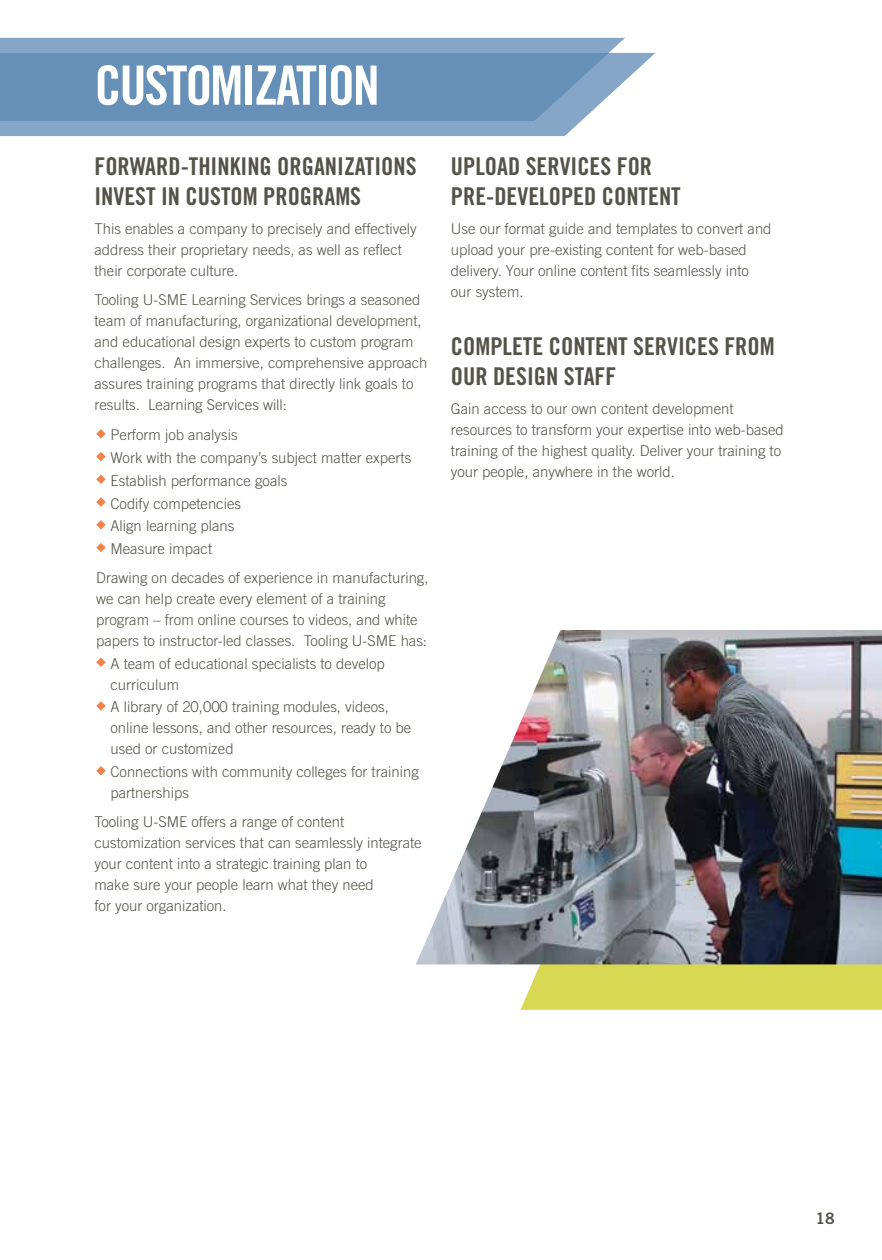
<style>
.page{position:relative;width:882px;height:1260px;background:#fff}
.page>*{position:absolute;margin:0;border:0;box-sizing:border-box;transform-origin:0 0}
.t1{font:54.25px "Trade Gothic LT Std Bd Cn 20";letter-spacing:-.04em;color:#fff}
.t2{font:24.5px/29.8px "Trade Gothic LT Std Bd Cn 20";color:#54534a}
.t3{font:15.75px "Trade Gothic LT Std Bd 2";color:#54534a}
.t4{font:300 14.88px/21px "Trade Gothic LT Std";color:#54534a}
</style>
<div class="page">
<svg style="left:520px;top:964px;width:362px;height:46px;background:#d8d857"></svg>
<img style="left:416px;top:630px;width:466px;height:334px">
<svg style="left:96px;top:429px;width:10px;height:10px"></svg>
<svg style="left:96px;top:452px;width:10px;height:9px"></svg>
<svg style="left:96px;top:475px;width:10px;height:9px"></svg>
<svg style="left:96px;top:497px;width:10px;height:10px"></svg>
<svg style="left:96px;top:520px;width:10px;height:10px"></svg>
<svg style="left:96px;top:543px;width:10px;height:9px"></svg>
<svg style="left:96px;top:657px;width:10px;height:10px"></svg>
<svg style="left:96px;top:701px;width:10px;height:10px"></svg>
<svg style="left:96px;top:766px;width:10px;height:9px"></svg>
<svg style="left:0;top:53px;width:655px;height:83px;fill:#85a6c6"></svg>
<svg style="left:0;top:38px;width:625px;height:83px;background:#7097bc"></svg>
<h1 class="t1" style="left:94px;top:52px;width:287px">CUSTOMIZATION</h1>
<h2 class="t2" style="left:94px;top:151px;width:324px">FORWARD-THINKING ORGANIZATIONS<br>INVEST IN CUSTOM PROGRAMS</h2>
<p class="t4" style="left:94px;top:218px;width:324px">This enables a company to precisely and effectively address their proprietary needs, as well as reflect their corporate culture.</p>
<p class="t4" style="left:94px;top:289px;width:335px">Tooling U-SME Learning Services brings a seasoned team of manufacturing, organizational development, and educational design experts to custom program challenges. An immersive, comprehensive approach assures training programs that directly link goals to results. Learning Services will:</p>
<p class="t4" style="left:111px;top:423px;width:302px;line-height:22.8px">Perform job analysis<br>Work with the company’s subject matter experts<br>Establish performance goals<br>Codify competencies<br>Align learning plans<br>Measure impact</p>
<p class="t4" style="left:96px;top:567px;width:334px">Drawing on decades of experience in manufacturing, we can help create every element of a training program – from online courses to videos, and white papers to instructor-led classes. Tooling U-SME has:</p>
<p class="t4" style="left:111px;top:653px;width:276px">A team of educational specialists to develop curriculum</p>
<p class="t4" style="left:111px;top:696px;width:302px">A library of 20,000 training modules, videos, online lessons, and other resources, ready to be used or customized</p>
<p class="t4" style="left:111px;top:761px;width:310px">Connections with community colleges for training partnerships</p>
<p class="t4" style="left:94px;top:811px;width:329px">Tooling U-SME offers a range of content customization services that can seamlessly integrate your content into a strategic training plan to<br>make sure your people learn what they need<br>for your organization.</p>
<h2 class="t2" style="left:451px;top:151px;width:231px">UPLOAD SERVICES FOR<br>PRE-DEVELOPED CONTENT</h2>
<p class="t4" style="left:451px;top:218px;width:322px">Use our format guide and templates to convert and upload your pre-existing content for web-based delivery. Your online content fits seamlessly into our system.</p>
<h2 class="t2" style="left:451px;top:332px;width:325px">COMPLETE CONTENT SERVICES FROM<br>OUR DESIGN STAFF</h2>
<p class="t4" style="left:451px;top:398px;width:335px">Gain access to our own content development resources to transform your expertise into web-based training of the highest quality. Deliver your training to your people, anywhere in the world.</p>
<p class="t3" style="left:815px;top:1209px;width:21px">18</p>
</div>
